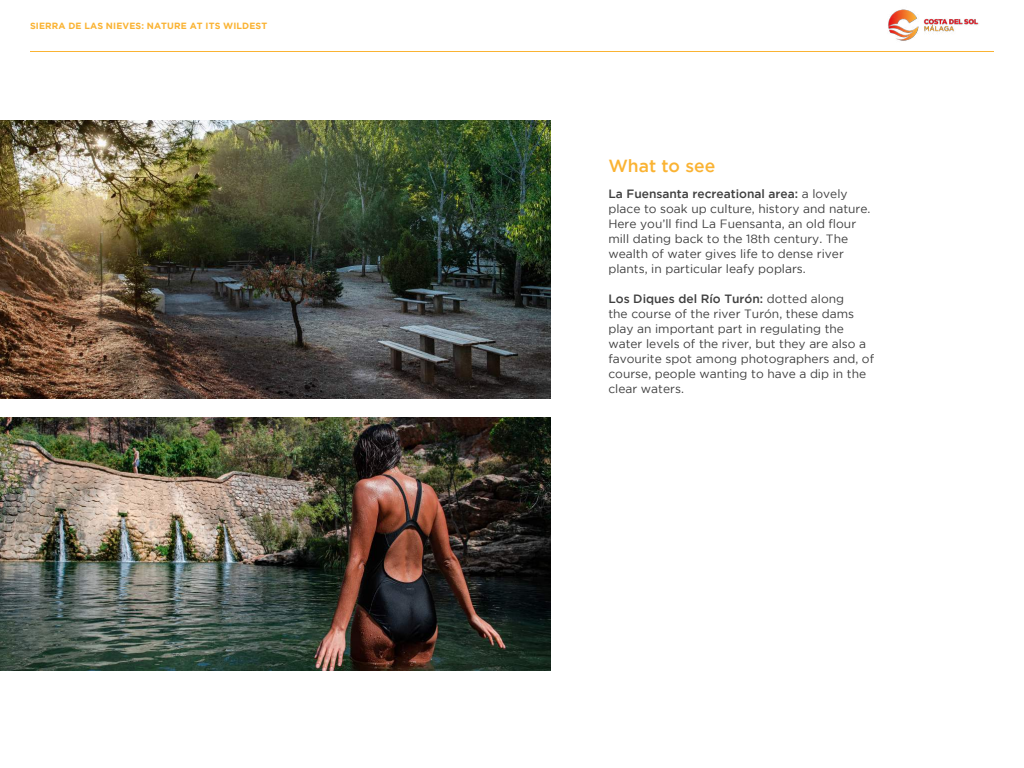
<style>
.page{position:relative;width:1024px;height:768px;background:#fff}
.page>*{position:absolute;margin:0;border:0;box-sizing:border-box;transform-origin:0 0}
.t1{font:500 17.5px "Gotham";color:#fab333}
.t2{font:12px/15px "Gotham";color:#3f3f3f}
.t3{font:700 9px "Gotham";letter-spacing:.015em;color:#fab333}
.s1{font-weight:500}
</style>
<div class="page">
<img style="left:888px;top:9px;width:91px;height:32px">
<hr style="left:30px;top:51px;width:964px;height:1px;background:#fab333">
<img style="left:0;top:120px;width:550px;height:279px">
<img style="left:0;top:417px;width:550px;height:253px">
<p class="t3" style="left:30px;top:21px;width:239px">SIERRA DE LAS NIEVES: NATURE AT ITS WILDEST</p>
<h1 class="t1" style="left:608px;top:156px;width:108px">What to see</h1>
<p class="t2" style="left:608px;top:186px;width:264px"><span class="s1">La Fuensanta recreational area:</span> a lovely place to soak up culture, history and nature.<br>Here you’ll find La Fuensanta, an old flour mill dating back to the 18th century. The wealth of water gives life to dense river plants, in particular leafy poplars.</p>
<p class="t2" style="left:608px;top:291px;width:267px"><span class="s1">Los Diques del Río Turón:</span> dotted along<br>the course of the river Turón, these dams play an important part in regulating the water levels of the river, but they are also a favourite spot among photographers and, of course, people wanting to have a dip in the clear waters.</p>
</div>
